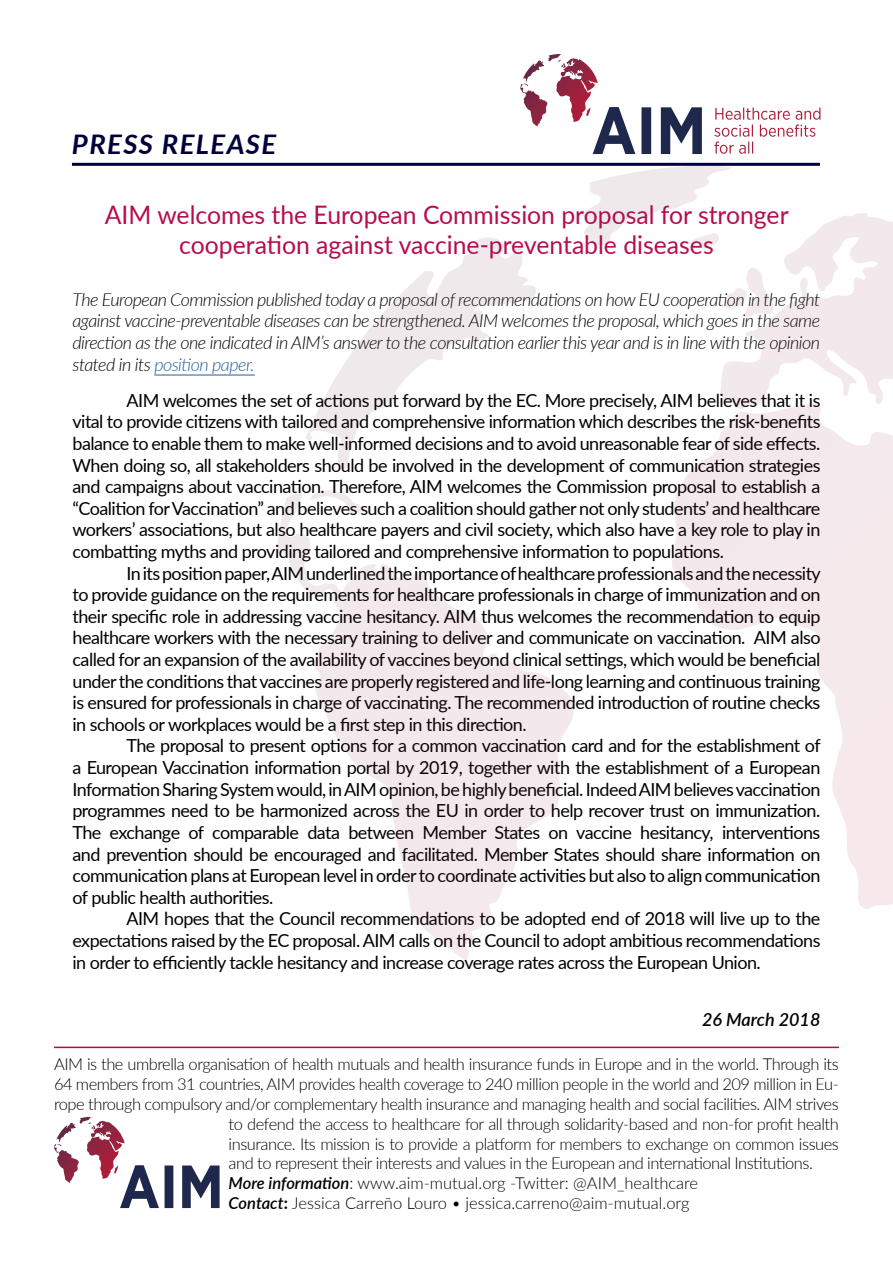
<style>
.page{position:relative;width:893px;height:1263px;background:#fff}
.page>*{position:absolute;margin:0;border:0;box-sizing:border-box;transform-origin:0 0}
.t1{font:italic 700 27px "Lato";letter-spacing:.05em;color:#00013a}
.t2{font:25.5px/30.6px "Lato";color:#b80c4b;text-align:center}
.t3{font:18px/21.6px "Lato";letter-spacing:-.03em;color:#000;text-align:justify}
.t4{font:italic 300 18px/21.6px "Lato";letter-spacing:-.03em;color:#000;text-align:justify}
.t5{font:italic 600 18px "Lato";color:#000}
.t6{font:300 16.5px "Lato";letter-spacing:-.03em;color:#000}
.t7{font:300 16.5px "Lato";color:#000}
.s1{color:#215e9e}
.s2{font-weight:600;font-style:italic}
.s3{font-weight:700}
</style>
<div class="page">
<hr style="left:72px;top:163px;width:748px;height:3px;background:#00013a">
<svg style="left:714px;top:108px;width:106px;height:46px"></svg>
<svg style="left:520px;top:54px;width:182px;height:100px"></svg>
<hr style="left:154px;top:375px;width:101px;height:1px;background:#215e9e">
<hr style="left:54px;top:1046px;width:785px;height:2px;background:#b80c4b">
<svg style="left:317px;top:490px;width:25px;height:3px"></svg>
<svg style="left:305px;top:238px;width:231px;height:232px"></svg>
<svg style="left:584px;top:166px;width:309px;height:245px"></svg>
<svg style="left:277px;top:493px;width:297px;height:468px"></svg>
<svg style="left:54px;top:1117px;width:166px;height:91px"></svg>
<h1 class="t1" style="left:72px;top:124px;width:206px">PRESS RELEASE</h1>
<h2 class="t2" style="left:105px;top:198px;width:685px">AIM welcomes the European Commission proposal for stronger cooperation against vaccine-preventable diseases</h2>
<p class="t4" style="left:73px;top:288px;width:749px">The European Commission published today a proposal of recommendations on how EU cooperation in the fight against vaccine-preventable diseases can be strengthened. AIM welcomes the proposal, which goes in the same direction as the one indicated in AIM’s answer to the consultation earlier this year and is in line with the opinion stated in its <span class="s1">position paper.</span></p>
<p class="t3" style="left:72px;top:389px;width:749px;text-indent:54px">AIM welcomes the set of actions put forward by the EC. More precisely, AIM believes that it is vital to provide citizens with tailored and comprehensive information which describes the risk-benefits balance to enable them to make well-informed decisions and to avoid unreasonable fear of side effects.<br>When doing so, all stakeholders should be involved in the development of communication strategies and campaigns about vaccination. Therefore, AIM welcomes the Commission proposal to establish a “Coalition forVaccination” and believes such a coalition should gather not only students’ and healthcare workers’ associations, but also healthcare payers and civil society, which also have a key role to play in combatting myths and providing tailored and comprehensive information to populations.</p>
<p class="t3" style="left:72px;top:562px;width:750px;text-indent:54px">Initspositionpaper,AIMunderlinedtheimportanceofhealthcareprofessionalsandthenecessity to provide guidance on the requirements for healthcare professionals in charge of immunization and on their specific role in addressing vaccine hesitancy. AIM thus welcomes the recommendation to equip healthcare workers with the necessary training to deliver and communicate on vaccination. AIM also called for an expansion of the availability of vaccines beyond clinical settings, which would be beneficial underthe conditions thatvaccines are properlyregistered and life-long learning and continuous training is ensured for professionals in charge of vaccinating. The recommended introduction of routine checks in schools or workplaces would be a first step in this direction.</p>
<p class="t3" style="left:72px;top:734px;width:750px;text-indent:54px">The proposal to present options for a common vaccination card and for the establishment of a European Vaccination information portal by 2019, together with the establishment of a European Information SharingSystemwould, inAIM opinion, be highlybeneficial.IndeedAIM believesvaccination programmes need to be harmonized across the EU in order to help recover trust on immunization.<br>The exchange of comparable data between Member States on vaccine hesitancy, interventions and prevention should be encouraged and facilitated. Member States should share information on communication plans at European level in orderto coordinate activities but also to align communication of public health authorities.</p>
<p class="t3" style="left:72px;top:907px;width:749px;text-indent:54px">AIM hopes that the Council recommendations to be adopted end of 2018 will live up to the expectations raised by the EC proposal. AIM calls on the Council to adopt ambitious recommendations in order to efficiently tackle hesitancy and increase coverage rates across the European Union.</p>
<p class="t5" style="left:702px;top:1006px;width:120px">26 March 2018</p>
<p class="t6" style="left:54px;top:1053px;width:786px">AIM is the umbrella organisation of health mutuals and health insurance funds in Europe and in the world. Through its</p>
<p class="t6" style="left:54px;top:1073px;width:786px">64 members from 31 countries, AIM provides health coverage to 240 million people in the world and 209 million in Eu-</p>
<p class="t6" style="left:54px;top:1092px;width:786px">rope through compulsory and/or complementary health insurance and managing health and social facilities. AIM strives</p>
<p class="t6" style="left:229px;top:1112px;width:612px">to defend the access to healthcare for all through solidarity-based and non-for profit health</p>
<p class="t6" style="left:229px;top:1132px;width:612px">insurance. Its mission is to provide a platform for members to exchange on common issues</p>
<p class="t6" style="left:229px;top:1152px;width:586px">and to represent their interests and values in the European and international Institutions.</p>
<p class="t7" style="left:229px;top:1172px;width:471px"><span class="s2">More information</span>: www.aim-mutual.org -Twitter: @AIM_healthcare</p>
<p class="t7" style="left:229px;top:1191px;width:462px"><span class="s2">Contact</span><span class="s3">:</span> Jessica Carreño Louro • jessica.carreno@aim-mutual.org</p>
</div>
